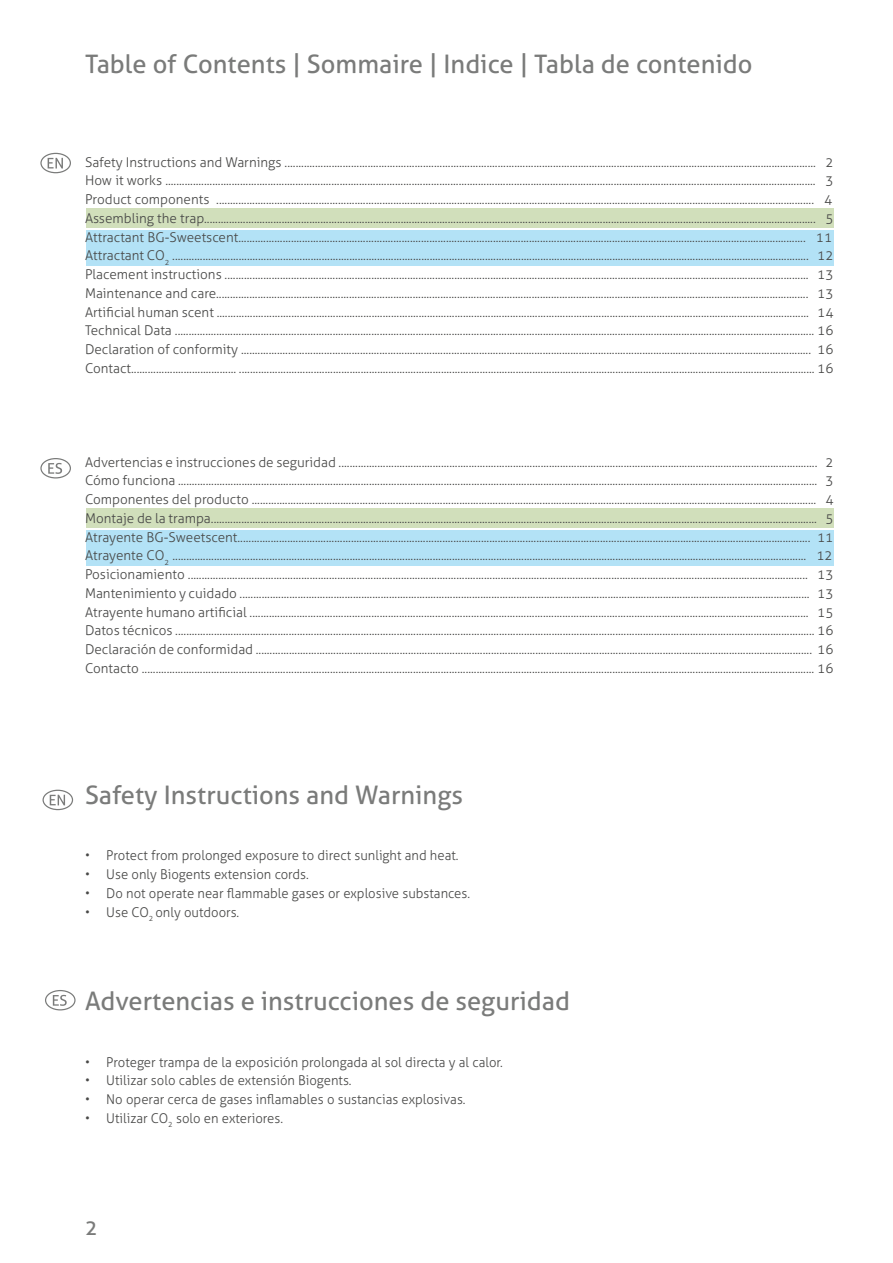
<style>
.page{position:relative;width:893px;height:1263px;background:#fff}
.page>*{position:absolute;margin:0;border:0;box-sizing:border-box;transform-origin:0 0}
.t1{font:25.5px "Aller";color:#7a7b7a}
.t2{font:21px "Aller";color:#7a7b7a}
.t3{font:300 13.5px/18.8px "Aller";color:#484847;text-align:justify}
</style>
<div class="page">
<svg style="left:43px;top:790px;width:30px;height:19px"></svg>
<div style="left:43px;top:790px;width:30px;height:20px;border:1px solid #7a7b7a;border-radius:50%"></div>
<svg style="left:50px;top:795px;width:15px;height:10px"></svg>
<svg style="left:41px;top:153px;width:29px;height:20px"></svg>
<div style="left:40px;top:153px;width:31px;height:20px;border:1px solid #7a7b7a;border-radius:50%"></div>
<svg style="left:48px;top:158px;width:15px;height:11px"></svg>
<div style="left:86px;top:208px;width:747px;height:19px;background:#d1dfbb"></div>
<div style="left:86px;top:230px;width:747px;height:35px;background:#b3e2f6"></div>
<svg style="left:46px;top:990px;width:29px;height:20px"></svg>
<div style="left:45px;top:990px;width:31px;height:20px;border:1px solid #7a7b7a;border-radius:50%"></div>
<svg style="left:53px;top:995px;width:14px;height:11px"></svg>
<div style="left:40px;top:458px;width:31px;height:20px;border:1px solid #7a7b7a;border-radius:50%"></div>
<svg style="left:48px;top:463px;width:14px;height:11px"></svg>
<div style="left:86px;top:509px;width:747px;height:19px;background:#d1dfbb"></div>
<div style="left:86px;top:530px;width:747px;height:36px;background:#b3e2f6"></div>
<h1 class="t1" style="left:85px;top:48px;width:669px">Table of Contents | Sommaire | Indice | Tabla de contenido</h1>
<p class="t3" style="left:85px;top:152px;width:750px">Safety Instructions and Warnings ................................................................................................................................................................................................ 2<br>How it works ........................................................................................................................................................................................................................................... 3<br>Product components ........................................................................................................................................................................................................................ 4<br>Assembling the trap............................................................................................................................................................................................................................. 5<br>Attractant BG-Sweetscent............................................................................................................................................................................................................. 11<br>Attractant CO<sub>2</sub> ...................................................................................................................................................................................................................................... 12<br>Placement instructions ................................................................................................................................................................................................................... 13<br>Maintenance and care...................................................................................................................................................................................................................... 13<br>Artificial human scent ...................................................................................................................................................................................................................... 14<br>Technical Data ....................................................................................................................................................................................................................................... 16<br>Declaration of conformity .............................................................................................................................................................................................................. 16<br>Contact...................................... ................................................................................................................................................................................................................ 16</p>
<p class="t3" style="left:85px;top:452px;width:750px">Advertencias e instrucciones de seguridad ............................................................................................................................................................................. 2<br>Cómo funciona ....................................................................................................................................................................................................................................... 3<br>Componentes del producto ............................................................................................................................................................................................................ 4<br>Montaje de la trampa........................................................................................................................................................................................................................... 5<br>Atrayente BG-Sweetscent............................................................................................................................................................................................................... 11<br>Atrayente CO<sub>2</sub> ..................................................................................................................................................................................................................................... 12<br>Posicionamiento ................................................................................................................................................................................................................................ 13<br>Mantenimiento y cuidado .............................................................................................................................................................................................................. 13<br>Atrayente humano artificial .......................................................................................................................................................................................................... 15<br>Datos técnicos ....................................................................................................................................................................................................................................... 16<br>Declaración de conformidad ......................................................................................................................................................................................................... 16<br>Contacto ................................................................................................................................................................................................................................................... 16</p>
<h1 class="t1" style="left:85px;top:779px;width:379px">Safety Instructions and Warnings</h1>
<p class="t3" style="left:85px;top:846px;width:375px">• Protect from prolonged exposure to direct sunlight and heat.</p>
<p class="t3" style="left:85px;top:865px;width:225px">• Use only Biogents extension cords.</p>
<p class="t3" style="left:85px;top:884px;width:387px">• Do not operate near flammable gases or explosive substances.</p>
<p class="t3" style="left:85px;top:902px;width:156px">• Use CO<sub>2</sub> only outdoors.</p>
<h1 class="t1" style="left:85px;top:986px;width:486px">Advertencias e instrucciones de seguridad</h1>
<p class="t3" style="left:85px;top:1052px;width:419px">• Proteger trampa de la exposición prolongada al sol directa y al calor.</p>
<p class="t3" style="left:85px;top:1071px;width:268px">• Utilizar solo cables de extensión Biogents.</p>
<p class="t3" style="left:85px;top:1090px;width:382px">• No operar cerca de gases inflamables o sustancias explosivas.</p>
<p class="t3" style="left:85px;top:1109px;width:200px">• Utilizar CO<sub>2</sub> solo en exteriores.</p>
<h2 class="t2" style="left:85px;top:1215px;width:14px">2</h2>
</div>
